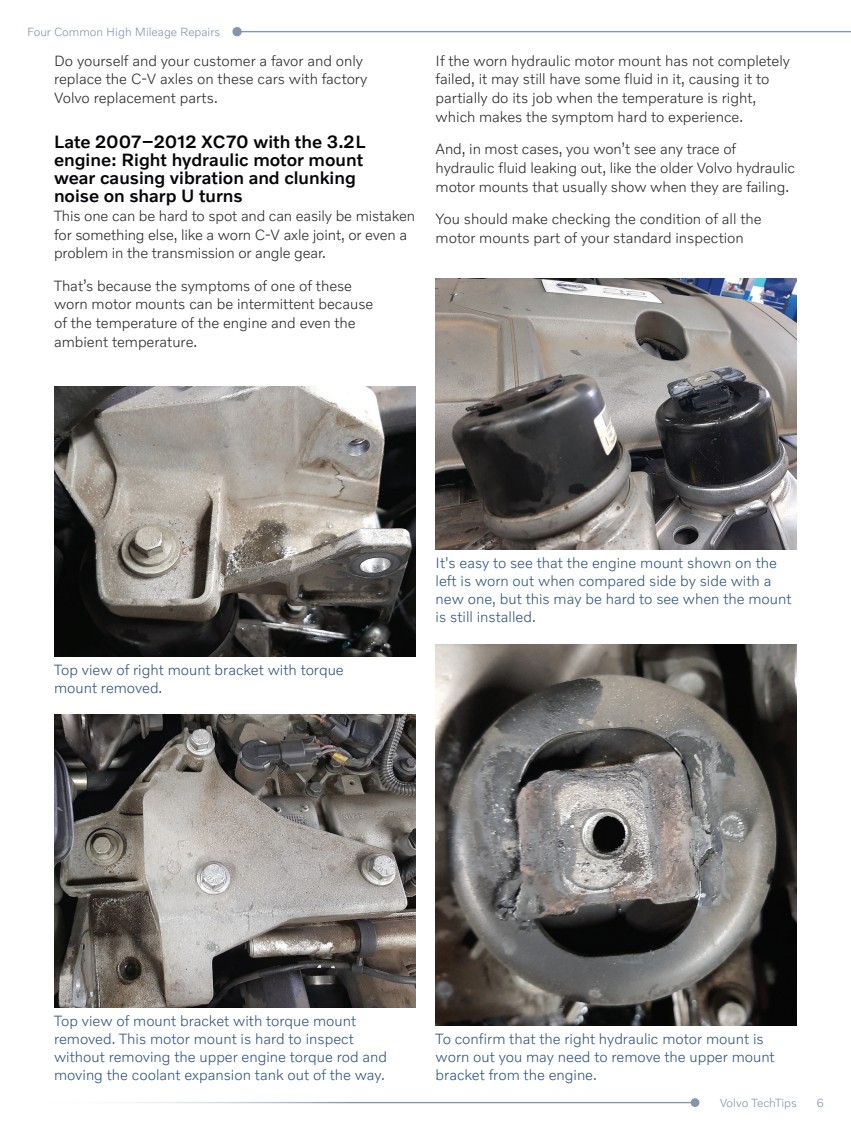
<style>
.page{position:relative;width:851px;height:1134px;background:#fff}
.page>*{position:absolute;margin:0;border:0;box-sizing:border-box;transform-origin:0 0}
.Chapter_Title{font:500 18px/18px "Volvo Novum";color:#05060a}
.Body_Copy__Legal{font:300 15px/18.8px "Volvo Novum";color:#2e2b2c}
.t1{font:300 15px/18px "Volvo Novum";color:#34577e}
.t2{font:300 12px "Volvo Novum";color:#8396ad}
</style>
<div class="page">
<img style="left:54px;top:387px;width:361px;height:270px">
<img style="left:54px;top:715px;width:361px;height:293px">
<img style="left:435px;top:279px;width:361px;height:270px">
<div style="left:690px;top:1098px;width:9px;height:9px;background:#8396ad;border-radius:50%"></div>
<hr style="left:27px;top:1102px;width:668px;height:1px;background:#8396ad">
<div style="left:232px;top:27px;width:10px;height:9px;background:#8396ad;border-radius:50%"></div>
<hr style="left:237px;top:31px;width:613px;height:1px;background:#8396ad">
<img style="left:435px;top:644px;width:361px;height:382px">
<p class="t2" style="left:27px;top:25px;width:195px">Four Common High Mileage Repairs</p>
<p class="Body_Copy__Legal" style="left:54px;top:51px;width:315px">Do yourself and your customer a favor and only replace the C-V axles on these cars with factory<br>Volvo replacement parts.</p>
<h2 class="Chapter_Title" style="left:54px;top:132px;width:313px">Late 2007–2012 XC70 with the 3.2L engine: Right hydraulic motor mount wear causing vibration and clunking noise on sharp U turns</h2>
<p class="Body_Copy__Legal" style="left:54px;top:206px;width:362px">This one can be hard to spot and can easily be mistaken for something else, like a worn C-V axle joint, or even a problem in the transmission or angle gear.</p>
<p class="Body_Copy__Legal" style="left:54px;top:276px;width:321px">That’s because the symptoms of one of these worn motor mounts can be intermittent because of the temperature of the engine and even the ambient temperature.</p>
<p class="Body_Copy__Legal" style="left:435px;top:51px;width:356px">If the worn hydraulic motor mount has not completely failed, it may still have some fluid in it, causing it to partially do its job when the temperature is right, which makes the symptom hard to experience.</p>
<p class="Body_Copy__Legal" style="left:435px;top:139px;width:361px">And, in most cases, you won’t see any trace of hydraulic fluid leaking out, like the older Volvo hydraulic motor mounts that usually show when they are failing.</p>
<p class="Body_Copy__Legal" style="left:435px;top:209px;width:327px">You should make checking the condition of all the motor mounts part of your standard inspection</p>
<p class="t1" style="left:54px;top:661px;width:291px">Top view of right mount bracket with torque mount removed.</p>
<p class="t1" style="left:435px;top:553px;width:357px">It's easy to see that the engine mount shown on the left is worn out when compared side by side with a new one, but this may be hard to see when the mount is still installed.</p>
<p class="t1" style="left:54px;top:1011px;width:334px">Top view of mount bracket with torque mount removed. This motor mount is hard to inspect without removing the upper engine torque rod and moving the coolant expansion tank out of the way.</p>
<p class="t1" style="left:435px;top:1029px;width:340px">To confirm that the right hydraulic motor mount is worn out you may need to remove the upper mount bracket from the engine.</p>
<p class="t2" style="left:719px;top:1095px;width:79px">Volvo TechTips</p>
<p class="t2" style="left:816px;top:1095px;width:9px">6</p>
</div>
